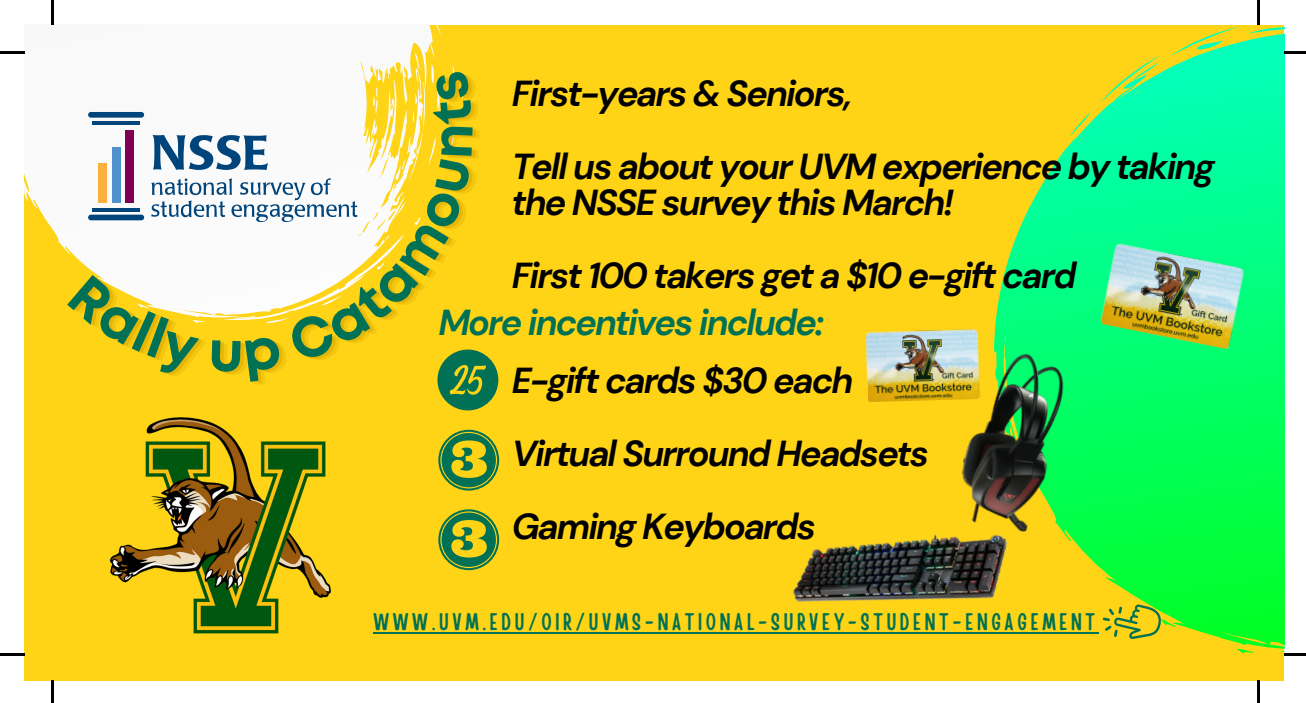
<style>
.page{position:relative;width:1306px;height:703px;background:#fff}
.page>*{position:absolute;margin:0;border:0;box-sizing:border-box;transform-origin:0 0}
.t1{font:italic 700 36px/73.2px "DM Sans";letter-spacing:-.05em;color:#000}
.t2{font:italic 700 36px "DM Sans";letter-spacing:-.05em;color:#007155}
.t3{font:24px "Handy Casual Condensed";letter-spacing:.15em;color:#007155}
</style>
<div class="page">
<div style="left:25px;top:25px;width:1259px;height:655px;background:#ffd416"></div>
<svg style="left:25px;top:25px;width:474px;height:359px;fill:#f9f9f9"></svg>
<img style="left:109px;top:417px;width:265px;height:217px">
<svg style="left:995px;top:26px;width:289px;height:628px"></svg>
<img style="left:1096px;top:237px;width:154px;height:113px">
<img style="left:793px;top:541px;width:261px;height:113px">
<svg style="left:438px;top:430px;width:61px;height:60px"></svg>
<svg style="left:438px;top:509px;width:61px;height:61px"></svg>
<img style="left:865px;top:331px;width:32px;height:71px">
<img style="left:897px;top:325px;width:245px;height:244px">
<hr style="left:374px;top:632px;width:725px;height:2px;background:#007155">
<svg style="left:1102px;top:593px;width:66px;height:56px"></svg>
<hr style="left:52px;top:0;width:2px;height:25px;background:#000">
<hr style="left:0;top:52px;width:25px;height:2px;background:#000">
<hr style="left:1257px;top:0;width:2px;height:25px;background:#000">
<hr style="left:1284px;top:52px;width:22px;height:2px;background:#000">
<hr style="left:52px;top:680px;width:2px;height:23px;background:#000">
<hr style="left:0;top:653px;width:25px;height:2px;background:#000">
<hr style="left:1257px;top:680px;width:2px;height:23px;background:#000">
<hr style="left:1284px;top:653px;width:22px;height:2px;background:#000">
<svg style="left:67px;top:70px;width:431px;height:340px"></svg>
<p class="t1" style="left:512px;top:57px;width:704px">First-years &amp; Seniors,<br>Tell us about your UVM experience by taking</p>
<p class="t1" style="left:512px;top:166px;width:566px">the NSSE survey this March!<br>First 100 takers get a $10 e-gift card</p>
<p class="t2" style="left:438px;top:299px;width:387px">More incentives include:</p>
<p class="t1" style="left:512px;top:344px;width:419px">E-gift cards $30 each<br>Virtual Surround Headsets<br>Gaming Keyboards</p>
<p class="t3" style="left:374px;top:606px;width:723px">WWW.UVM.EDU/OIR/UVMS-NATIONAL-SURVEY-STUDENT-ENGAGEMENT</p>
</div>
